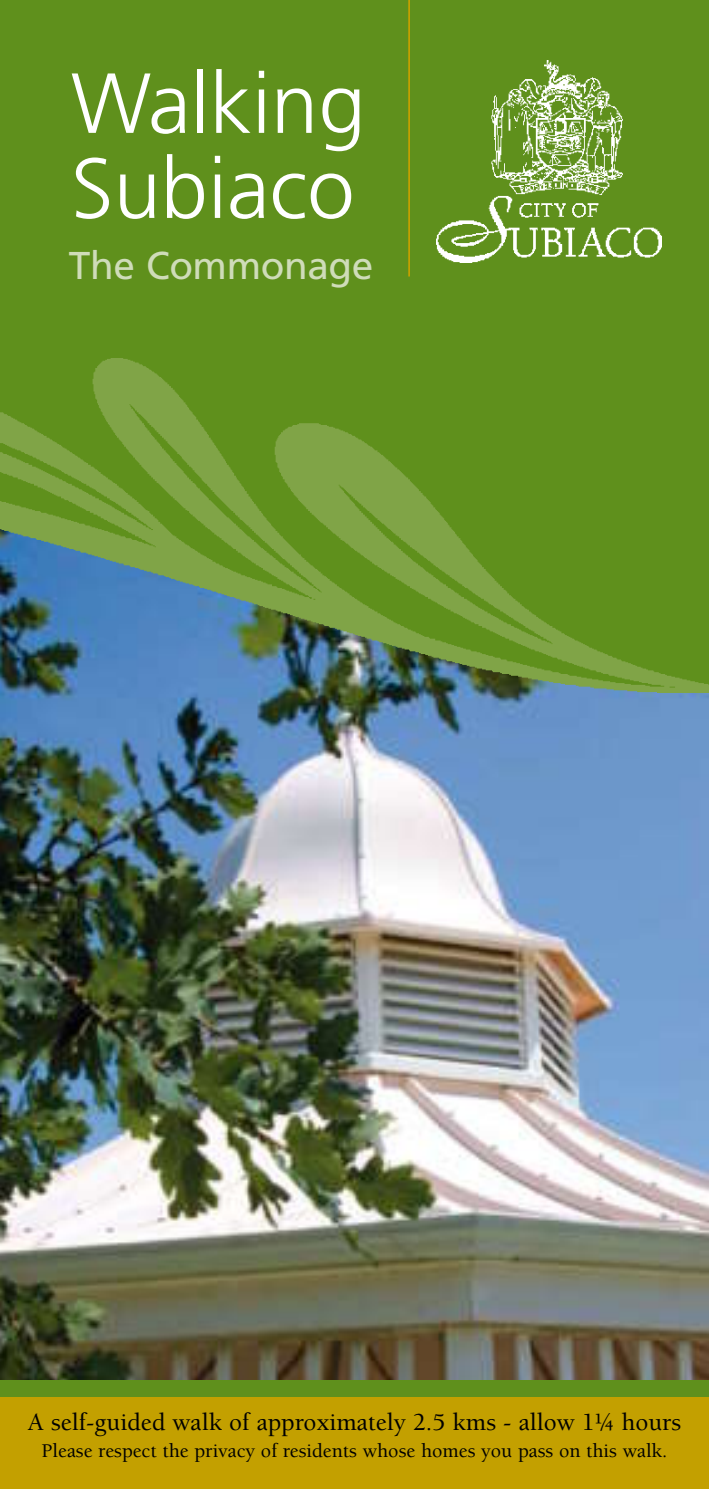
<style>
.page{position:relative;width:709px;height:1489px;background:#fff}
.page>*{position:absolute;margin:0;border:0;box-sizing:border-box;transform-origin:0 0}
.t1{font:300 85px/85px "Frutiger";color:#fff}
.t2{font:38.75px "Frutiger";letter-spacing:-.01em;color:#cfdcb9}
.t3{font:500 25px "Berkeley";color:#000}
.t4{font:500 20px "Berkeley";color:#000}
</style>
<div class="page">
<img style="left:0;top:696px;width:709px;height:683px">
<div style="left:0;top:0;width:709px;height:696px;background:#5f901c"></div>
<hr style="left:408px;top:0;width:2px;height:276px;background:#c3a000">
<div style="left:0;top:1393px;width:709px;height:95px;background:#c3a000"></div>
<div style="left:0;top:1379px;width:709px;height:17px;background:#5f901c"></div>
<img style="left:0;top:359px;width:709px;height:334px">
<img style="left:436px;top:60px;width:225px;height:202px">
<h1 class="t1" style="left:71px;top:62px;width:296px">Walking<br>Subiaco</h1>
<h2 class="t2" style="left:69px;top:243px;width:306px">The Commonage</h2>
<p class="t3" style="left:28px;top:1408px;width:655px">A self-guided walk of approximately 2.5 kms - allow 1¼ hours</p>
<p class="t4" style="left:41px;top:1439px;width:627px">Please respect the privacy of residents whose homes you pass on this walk.</p>
</div>
